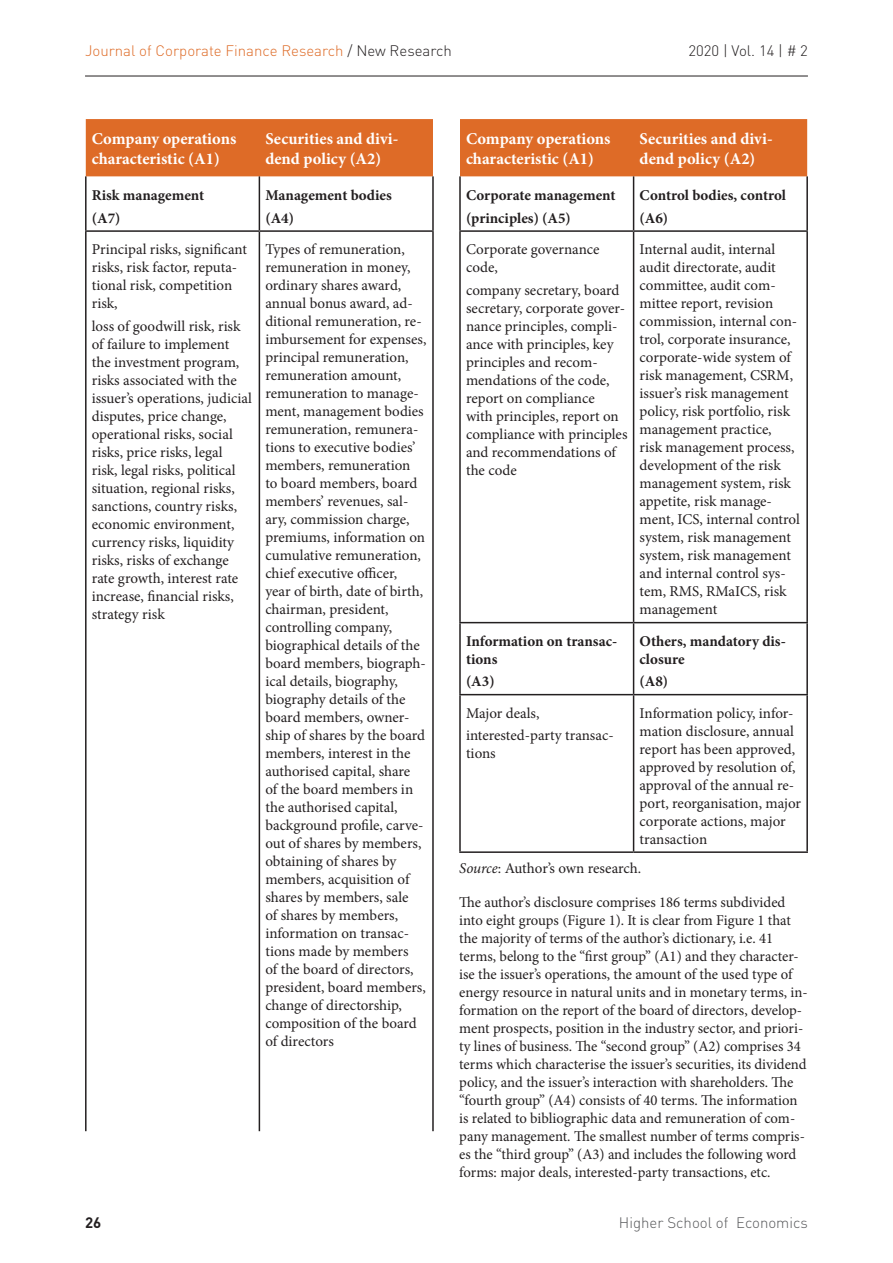
<style>
.page{position:relative;width:893px;height:1263px;background:#fff}
.page>*{position:absolute;margin:0;border:0;box-sizing:border-box;transform-origin:0 0}
.ТАБЛИЦА_ЗАГ{font:700 16.5px/19.8px "Minion Pro";color:#fff}
.Текст_ENG{font:15px/18px "Minion Pro";letter-spacing:-.005em;color:#231f20}
.Текст_ENG-2{font:700 15px/18px "Minion Pro";color:#231f20}
.t1{font:300 15px "DIN Pro";color:#de6b27}
.источник{font:15px "Minion Pro";letter-spacing:-.01em;color:#231f20}
.t2{font:300 15px "DIN Pro";color:#57585a}
.t3{font:300 15px "DIN Pro";color:#231f20}
.t4{font:700 15px "DIN Pro";color:#231f20}
.s1{color:#231f20}
.s2{font-style:italic}
</style>
<div class="page">
<hr style="left:85px;top:76px;width:723px;height:1px;background:#231f20">
<div style="left:86px;top:119px;width:347px;height:57px;background:#de6b27"></div>
<hr style="left:85px;top:176px;width:2px;height:54px;background:#231f20">
<hr style="left:259px;top:176px;width:1px;height:54px;background:#231f20">
<hr style="left:432px;top:176px;width:2px;height:54px;background:#231f20">
<hr style="left:85px;top:230px;width:174px;height:2px;background:#231f20">
<hr style="left:85px;top:232px;width:2px;height:899px;background:#231f20">
<hr style="left:259px;top:230px;width:175px;height:2px;background:#231f20">
<hr style="left:259px;top:232px;width:1px;height:899px;background:#231f20">
<hr style="left:432px;top:232px;width:2px;height:899px;background:#231f20">
<div style="left:460px;top:119px;width:347px;height:57px;background:#de6b27"></div>
<hr style="left:459px;top:176px;width:2px;height:54px;background:#231f20">
<hr style="left:633px;top:176px;width:1px;height:54px;background:#231f20">
<hr style="left:806px;top:176px;width:2px;height:54px;background:#231f20">
<hr style="left:459px;top:230px;width:175px;height:2px;background:#231f20">
<hr style="left:459px;top:232px;width:2px;height:390px;background:#231f20">
<hr style="left:634px;top:230px;width:174px;height:2px;background:#231f20">
<hr style="left:633px;top:232px;width:1px;height:390px;background:#231f20">
<hr style="left:806px;top:232px;width:2px;height:390px;background:#231f20">
<hr style="left:459px;top:622px;width:175px;height:1px;background:#231f20">
<hr style="left:459px;top:623px;width:2px;height:71px;background:#231f20">
<hr style="left:634px;top:622px;width:174px;height:1px;background:#231f20">
<hr style="left:633px;top:623px;width:1px;height:71px;background:#231f20">
<hr style="left:806px;top:623px;width:2px;height:71px;background:#231f20">
<hr style="left:459px;top:694px;width:175px;height:1px;background:#231f20">
<hr style="left:459px;top:695px;width:2px;height:156px;background:#231f20">
<hr style="left:634px;top:694px;width:174px;height:1px;background:#231f20">
<hr style="left:633px;top:695px;width:1px;height:156px;background:#231f20">
<hr style="left:806px;top:695px;width:2px;height:156px;background:#231f20">
<hr style="left:459px;top:851px;width:175px;height:2px;background:#231f20">
<hr style="left:634px;top:851px;width:174px;height:2px;background:#231f20">
<p class="t1" style="left:85px;top:40px;width:368px">Journal of Corporate Finance Research <span class="s1">/ New Research</span></p>
<p class="t3" style="left:688px;top:40px;width:121px">2020 | Vol. 14 | # 2</p>
<p class="ТАБЛИЦА_ЗАГ" style="left:92px;top:128px;width:146px">Company operations characteristic (A1)</p>
<p class="ТАБЛИЦА_ЗАГ" style="left:265px;top:128px;width:135px">Securities and divi&shy;dend policy (A2)</p>
<p class="Текст_ENG-2" style="left:92px;top:186px;width:114px">Risk management</p>
<p class="Текст_ENG-2" style="left:92px;top:209px;width:30px">(А7)</p>
<p class="Текст_ENG-2" style="left:265px;top:186px;width:128px">Management bodies</p>
<p class="Текст_ENG-2" style="left:265px;top:209px;width:30px">(А4)</p>
<p class="Текст_ENG" style="left:92px;top:240px;width:157px">Principal risks, significant risks, risk factor, reputa&shy;tional risk, competition risk,</p>
<p class="Текст_ENG" style="left:92px;top:317px;width:162px">loss of goodwill risk, risk of failure to implement the investment program, risks associated with the issuer’s operations, judicial disputes, price change, operational risks, social risks, price risks, legal risk, legal risks, political situation, regional risks, sanctions, country risks, economic environment, currency risks, liquidity risks, risks of exchange rate growth, interest rate increase, financial risks, strategy risk</p>
<p class="Текст_ENG" style="left:265px;top:240px;width:163px">Types of remuneration, remuneration in money, ordinary shares award, annual bonus award, ad&shy;ditional remuneration, re&shy;imbursement for expenses, principal remuneration, remuneration amount, remuneration to manage&shy;ment, management bodies remuneration, remunera&shy;tions to executive bodies’ members, remuneration<br>to board members, board members’ revenues, sal&shy;ary, commission charge, premiums, information on cumulative remuneration, chief executive officer,<br>year of birth, date of birth, chairman, president, controlling company, biographical details of the board members, biograph&shy;ical details, biography, biography details of the board members, owner&shy;ship of shares by the board members, interest in the authorised capital, share<br>of the board members in the authorised capital, background profile, carve&shy;out of shares by members, obtaining of shares by members, acquisition of shares by members, sale<br>of shares by members, information on transac&shy;tions made by members<br>of the board of directors, president, board members, change of directorship, composition of the board of directors</p>
<p class="ТАБЛИЦА_ЗАГ" style="left:466px;top:128px;width:146px">Company operations characteristic (A1)</p>
<p class="ТАБЛИЦА_ЗАГ" style="left:640px;top:128px;width:135px">Securities and divi&shy;dend policy (A2)</p>
<p class="Текст_ENG-2" style="left:466px;top:186px;width:151px">Corporate management</p>
<p class="Текст_ENG-2" style="left:466px;top:209px;width:106px">(principles) (А5)</p>
<p class="Текст_ENG-2" style="left:640px;top:186px;width:148px">Control bodies, control</p>
<p class="Текст_ENG-2" style="left:640px;top:209px;width:30px">(А6)</p>
<p class="Текст_ENG" style="left:466px;top:240px;width:135px">Corporate governance code,</p>
<p class="Текст_ENG" style="left:466px;top:281px;width:163px">company secretary, board secretary, corporate gover&shy;nance principles, compli&shy;ance with principles, key principles and recom&shy;mendations of the code, report on compliance<br>with principles, report on compliance with principles and recommendations of the code</p>
<p class="Текст_ENG-2" style="left:466px;top:632px;width:153px">Information on transac&shy;tions</p>
<p class="Текст_ENG-2" style="left:466px;top:672px;width:30px">(А3)</p>
<p class="Текст_ENG" style="left:640px;top:240px;width:162px">Internal audit, internal audit directorate, audit committee, audit com&shy;mittee report, revision commission, internal con&shy;trol, corporate insurance, corporate-wide system of risk management, CSRM, issuer’s risk management policy, risk portfolio, risk management practice,<br>risk management process, development of the risk management system, risk appetite, risk manage&shy;ment, ICS, internal control system, risk management system, risk management and internal control sys&shy;tem, RMS, RMaICS, risk management</p>
<p class="Текст_ENG-2" style="left:640px;top:632px;width:148px">Others, mandatory dis&shy;closure</p>
<p class="Текст_ENG-2" style="left:640px;top:672px;width:30px">(А8)</p>
<p class="Текст_ENG" style="left:640px;top:704px;width:163px">Information policy, infor&shy;mation disclosure, annual report has been approved, approved by resolution of, approval of the annual re&shy;port, reorganisation, major corporate actions, major transaction</p>
<p class="источник" style="left:459px;top:858px;width:183px"><span class="s2">Source</span>: Author’s own research.</p>
<p class="Текст_ENG" style="left:459px;top:893px;width:350px">The author’s disclosure comprises 186 terms subdivided into eight groups (Figure 1). It is clear from Figure 1 that the majority of terms of the author’s dictionary, i.e. 41 terms, belong to the “first group” (A1) and they character&shy;ise the issuer’s operations, the amount of the used type of energy resource in natural units and in monetary terms, in&shy;formation on the report of the board of directors, develop&shy;ment prospects, position in the industry sector, and priori&shy;ty lines of business. The “second group” (A2) comprises 34 terms which characterise the issuer’s securities, its dividend policy, and the issuer’s interaction with shareholders. The “fourth group” (А4) consists of 40 terms. The information is related to bibliographic data and remuneration of com&shy;pany management. The smallest number of terms compris&shy;es the “third group” (A3) and includes the following word forms: major deals, interested-party transactions, etc.</p>
<p class="Текст_ENG" style="left:466px;top:704px;width:75px">Major deals,</p>
<p class="Текст_ENG" style="left:466px;top:726px;width:149px">interested-party transac&shy;tions</p>
<p class="t4" style="left:85px;top:1212px;width:18px">26</p>
<p class="t2" style="left:619px;top:1212px;width:190px">Higher School of Economics</p>
</div>
